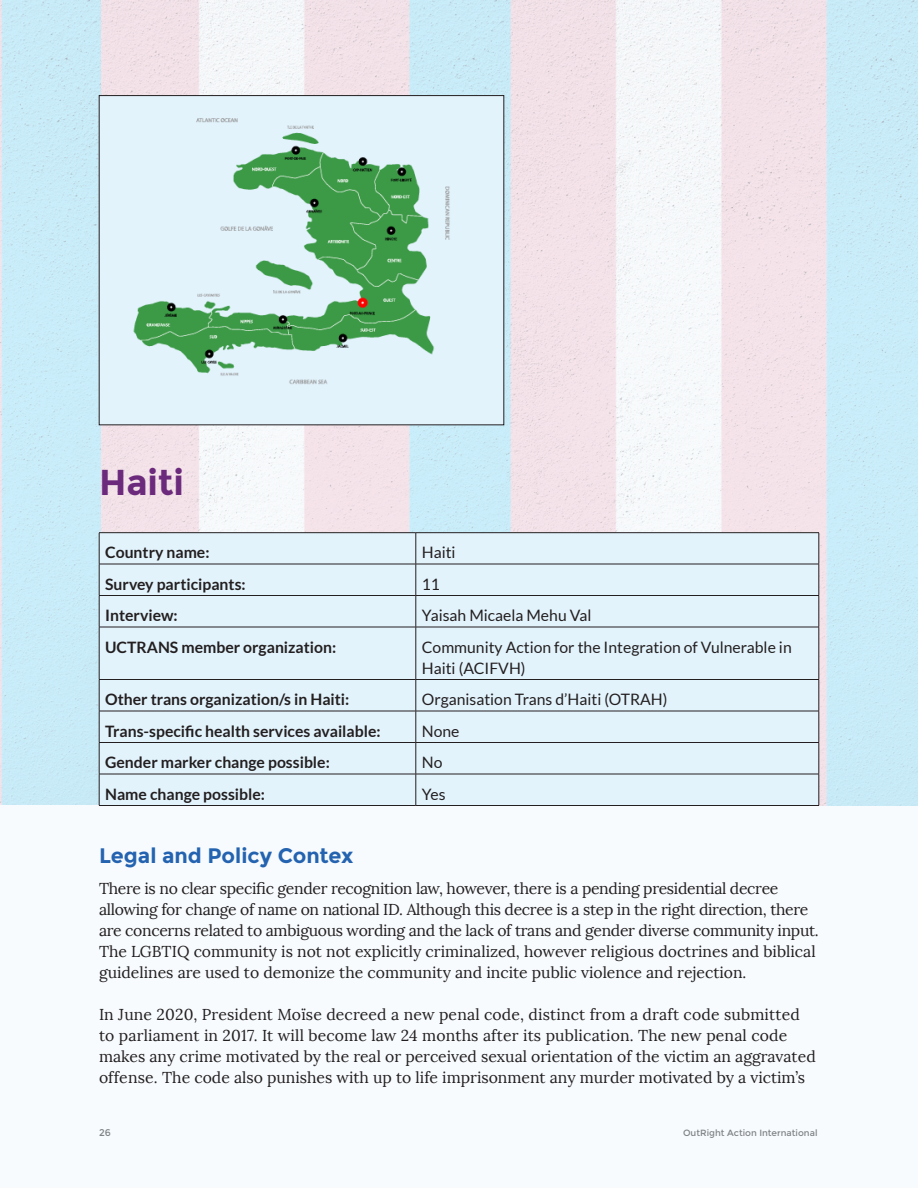
<style>
.page{position:relative;width:918px;height:1188px;background:#f7fbfe}
.page>*{position:absolute;margin:0;border:0;box-sizing:border-box;transform-origin:0 0}
.Section2HeadingCaseS{font:700 36px "Montserrat";letter-spacing:-.005em;color:#6c2a7c}
.Section3Heading{font:700 21px "Montserrat";color:#2463b0}
.t1{font:15.75px/21px "Lora";color:#231f20}
.t2{font:15.75px/21px "Lora";letter-spacing:-.02em;color:#231f20}
.t3{font:700 15.75px "Lato";color:#231f20}
.t4{font:15.75px/21px "Lato";color:#231f20}
.t5{font:9.75px "Montserrat";color:#808285}
.t6{font:9px "Montserrat";color:#808285}
</style>
<div class="page">
<img style="left:505px;top:0;width:413px;height:806px">
<img style="left:101px;top:0;width:404px;height:532px">
<div style="left:0;top:0;width:101px;height:805px;background:#c9ecf9"></div>
<img style="left:101px;top:97px;width:401px;height:326px">
<div style="left:100px;top:533px;width:719px;height:272px;background:#e3f3fc"></div>
<hr style="left:99px;top:532px;width:317px;height:1px;background:#231f20">
<hr style="left:416px;top:532px;width:403px;height:1px;background:#231f20">
<hr style="left:99px;top:805px;width:317px;height:1px;background:#231f20">
<hr style="left:416px;top:805px;width:403px;height:1px;background:#231f20">
<hr style="left:99px;top:533px;width:1px;height:31px;background:#231f20">
<hr style="left:416px;top:533px;width:1px;height:31px;background:#231f20">
<hr style="left:819px;top:533px;width:1px;height:31px;background:#231f20">
<hr style="left:99px;top:564px;width:317px;height:1px;background:#231f20">
<hr style="left:99px;top:564px;width:1px;height:31px;background:#231f20">
<hr style="left:416px;top:564px;width:403px;height:1px;background:#231f20">
<hr style="left:416px;top:564px;width:1px;height:31px;background:#231f20">
<hr style="left:819px;top:564px;width:1px;height:31px;background:#231f20">
<hr style="left:99px;top:595px;width:317px;height:1px;background:#231f20">
<hr style="left:99px;top:596px;width:1px;height:31px;background:#231f20">
<hr style="left:416px;top:595px;width:403px;height:1px;background:#231f20">
<hr style="left:416px;top:596px;width:1px;height:31px;background:#231f20">
<hr style="left:819px;top:596px;width:1px;height:31px;background:#231f20">
<hr style="left:99px;top:627px;width:317px;height:1px;background:#231f20">
<hr style="left:99px;top:627px;width:1px;height:52px;background:#231f20">
<hr style="left:416px;top:627px;width:403px;height:1px;background:#231f20">
<hr style="left:416px;top:627px;width:1px;height:52px;background:#231f20">
<hr style="left:819px;top:627px;width:1px;height:52px;background:#231f20">
<hr style="left:99px;top:679px;width:317px;height:1px;background:#231f20">
<hr style="left:99px;top:680px;width:1px;height:31px;background:#231f20">
<hr style="left:416px;top:679px;width:403px;height:1px;background:#231f20">
<hr style="left:416px;top:680px;width:1px;height:31px;background:#231f20">
<hr style="left:819px;top:680px;width:1px;height:31px;background:#231f20">
<hr style="left:99px;top:711px;width:317px;height:1px;background:#231f20">
<hr style="left:99px;top:711px;width:1px;height:31px;background:#231f20">
<hr style="left:416px;top:711px;width:403px;height:1px;background:#231f20">
<hr style="left:416px;top:711px;width:1px;height:31px;background:#231f20">
<hr style="left:819px;top:711px;width:1px;height:31px;background:#231f20">
<hr style="left:99px;top:742px;width:317px;height:1px;background:#231f20">
<hr style="left:99px;top:743px;width:1px;height:31px;background:#231f20">
<hr style="left:416px;top:742px;width:403px;height:1px;background:#231f20">
<hr style="left:416px;top:743px;width:1px;height:31px;background:#231f20">
<hr style="left:819px;top:743px;width:1px;height:31px;background:#231f20">
<hr style="left:99px;top:774px;width:317px;height:1px;background:#231f20">
<hr style="left:99px;top:774px;width:1px;height:31px;background:#231f20">
<hr style="left:416px;top:774px;width:403px;height:1px;background:#231f20">
<hr style="left:416px;top:774px;width:1px;height:31px;background:#231f20">
<hr style="left:819px;top:774px;width:1px;height:31px;background:#231f20">
<p class="Section2HeadingCaseS" style="left:99px;top:461px;width:86px">Haiti</p>
<p class="t3" style="left:105px;top:543px;width:106px">Country name:</p>
<p class="t4" style="left:422px;top:542px;width:35px">Haiti</p>
<p class="t3" style="left:105px;top:575px;width:142px">Survey participants:</p>
<p class="t4" style="left:422px;top:573px;width:20px">11</p>
<p class="t3" style="left:105px;top:606px;width:74px">Interview:</p>
<p class="t4" style="left:422px;top:605px;width:171px">Yaisah Micaela Mehu Val</p>
<p class="t3" style="left:105px;top:638px;width:233px">UCTRANS member organization:</p>
<p class="t4" style="left:422px;top:636px;width:371px">Community Action for the Integration of Vulnerable in<br>Haiti (ACIFVH)</p>
<p class="t3" style="left:105px;top:690px;width:246px">Other trans organization/s in Haiti:</p>
<p class="t4" style="left:422px;top:689px;width:247px">Organisation Trans d’Haiti (OTRAH)</p>
<p class="t3" style="left:105px;top:722px;width:277px">Trans-specific health services available:</p>
<p class="t4" style="left:422px;top:720px;width:39px">None</p>
<p class="t3" style="left:105px;top:753px;width:226px">Gender marker change possible:</p>
<p class="t4" style="left:422px;top:752px;width:22px">No</p>
<p class="t3" style="left:105px;top:785px;width:161px">Name change possible:</p>
<p class="t4" style="left:422px;top:783px;width:25px">Yes</p>
<p class="Section3Heading" style="left:99px;top:843px;width:256px">Legal and Policy Contex</p>
<p class="t2" style="left:99px;top:878px;width:721px">There is no clear specific gender recognition law, however, there is a pending presidential decree allowing for change of name on national ID. Although this decree is a step in the right direction, there are concerns related to ambiguous wording and the lack of trans and gender diverse community input.</p>
<p class="t1" style="left:99px;top:941px;width:718px">The LGBTIQ community is not not explicitly criminalized, however religious doctrines and biblical guidelines are used to demonize the community and incite public violence and rejection.</p>
<p class="t1" style="left:99px;top:1004px;width:718px">In June 2020, President Moïse decreed a new penal code, distinct from a draft code submitted to parliament in 2017. It will become law 24 months after its publication. The new penal code makes any crime motivated by the real or perceived sexual orientation of the victim an aggravated offense. The code also punishes with up to life imprisonment any murder motivated by a victim’s</p>
<p class="t5" style="left:99px;top:1126px;width:13px">26</p>
<p class="t6" style="left:683px;top:1127px;width:136px">OutRight Action International</p>
</div>
